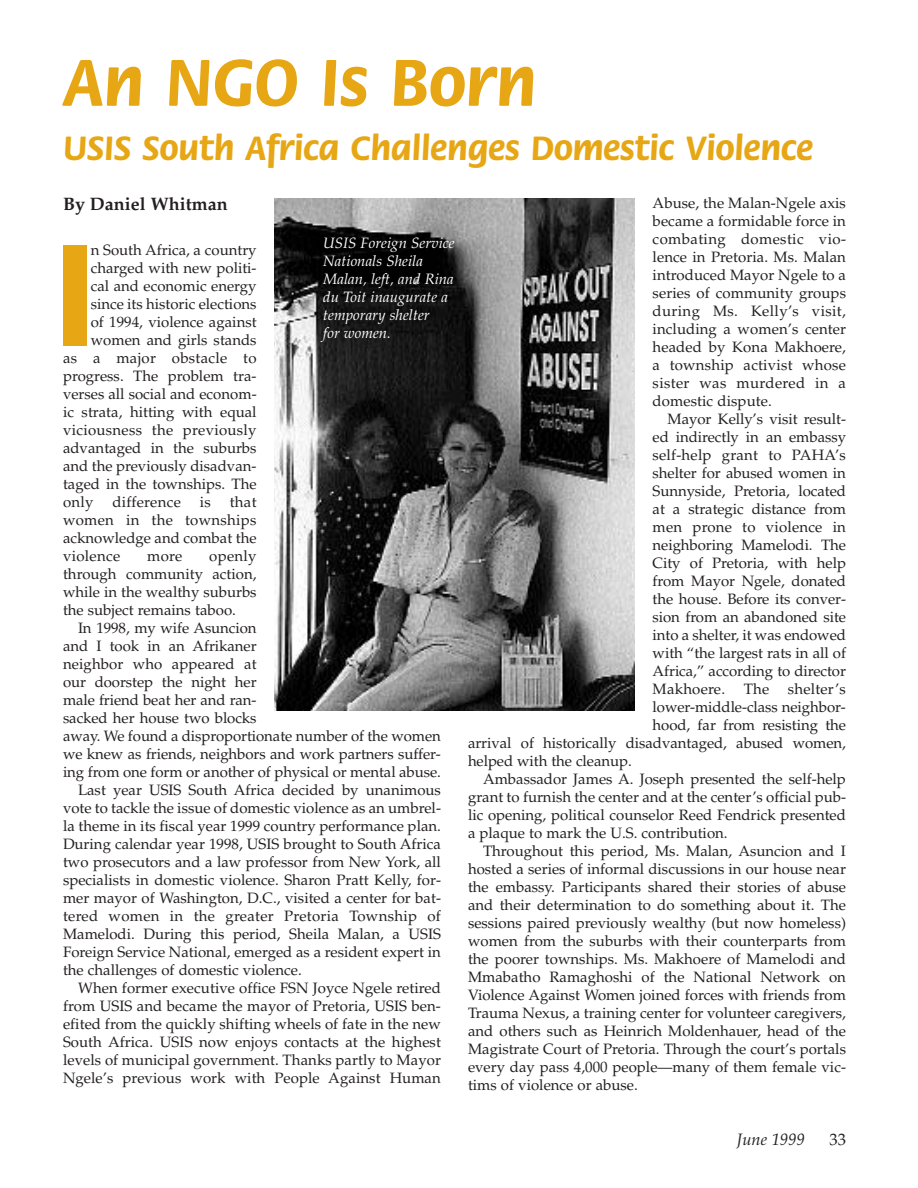
<style>
.page{position:relative;width:918px;height:1188px;background:#fff}
.page>*{position:absolute;margin:0;border:0;box-sizing:border-box;transform-origin:0 0}
.t1{font:extra-condensed 141px "Helvetica";color:#e7a614}
.t2{font:700 70.5px "Flora";color:#e7a614}
.t3{font:700 36px "Flora";color:#e7a614}
.t4{font:700 18px "Palatino";color:#231f20}
.t5{font:italic 16.5px "Palatino";color:#231f20}
.t6{font:16.5px "Palatino";color:#231f20}
.t7{font:15px/18px "Palatino";color:#231f20;text-align:justify}
.t8{font:italic 15px/18px "Palatino";color:#fff}
.t9{font:15px "Palatino";letter-spacing:.02em;color:#231f20}
</style>
<div class="page">
<img style="left:275px;top:198px;width:360px;height:513px">
<h2 class="t2" style="left:63px;top:54px;width:475px">An NGO Is Born</h2>
<h3 class="t3" style="left:63px;top:133px;width:752px">USIS South Africa Challenges Domestic Violence</h3>
<p class="t4" style="left:63px;top:197px;width:166px">By Daniel Whitman</p>
<h1 class="t1" style="left:61px;top:245px;width:30px">I</h1>
<p class="t7" style="left:91px;top:243px;width:167px">n South Africa, a country</p>
<p class="t8" style="left:323px;top:235px;width:133px">USIS Foreign Service<br>Nationals Sheila<br>Malan, left, and Rina du Toit inaugurate a temporary shelter<br>for women.</p>
<p class="t7" style="left:91px;top:261px;width:167px">charged with new politi-</p>
<p class="t7" style="left:91px;top:279px;width:167px">cal and economic energy</p>
<p class="t7" style="left:91px;top:297px;width:167px">since its historic elections</p>
<p class="t7" style="left:91px;top:315px;width:167px">of 1994, violence against</p>
<p class="t7" style="left:91px;top:333px;width:167px">women and girls stands</p>
<p class="t9" style="left:63px;top:352px;width:195px">as a major obstacle to</p>
<p class="t7" style="left:63px;top:369px;width:195px">progress. The problem tra-</p>
<p class="t7" style="left:63px;top:387px;width:195px">verses all social and econom-</p>
<p class="t7" style="left:63px;top:405px;width:195px">ic strata, hitting with equal</p>
<p class="t9" style="left:63px;top:424px;width:195px">viciousness the previously</p>
<p class="t7" style="left:63px;top:441px;width:195px">advantaged in the suburbs</p>
<p class="t7" style="left:63px;top:459px;width:195px">and the previously disadvan-</p>
<p class="t7" style="left:63px;top:477px;width:195px">taged in the townships. The</p>
<p class="t7" style="left:63px;top:495px;width:32px">only</p>
<p class="t9" style="left:112px;top:496px;width:70px">difference</p>
<p class="t7" style="left:200px;top:495px;width:13px">is</p>
<p class="t7" style="left:63px;top:495px;width:195px;text-indent:167px">that women in the townships acknowledge and combat the violence</p>
<p class="t7" style="left:63px;top:549px;width:195px;text-indent:146px">openly through community action, while in the wealthy suburbs the subject remains taboo.</p>
<p class="t7" style="left:78px;top:621px;width:180px">In 1998, my wife Asuncion</p>
<p class="t7" style="left:63px;top:639px;width:195px">and I took in an Afrikaner</p>
<p class="t7" style="left:63px;top:657px;width:195px">neighbor who appeared at</p>
<p class="t7" style="left:63px;top:675px;width:195px">our doorstep the night her</p>
<p class="t7" style="left:63px;top:693px;width:195px">male friend beat her and ran-</p>
<p class="t7" style="left:63px;top:711px;width:195px">sacked her house two blocks</p>
<p class="t7" style="left:63px;top:729px;width:379px">away. We found a disproportionate number of the women</p>
<p class="t7" style="left:63px;top:747px;width:379px">we knew as friends, neighbors and work partners suffer-</p>
<p class="t7" style="left:63px;top:765px;width:379px">ing from one form or another of physical or mental abuse.</p>
<p class="t7" style="left:78px;top:783px;width:364px">Last year USIS South Africa decided by unanimous</p>
<p class="t7" style="left:63px;top:801px;width:380px">vote to tackle the issue of domestic violence as an umbrel-</p>
<p class="t7" style="left:63px;top:819px;width:380px">la theme in its fiscal year 1999 country performance plan.</p>
<p class="t7" style="left:63px;top:837px;width:380px">During calendar year 1998, USIS brought to South Africa</p>
<p class="t7" style="left:63px;top:855px;width:380px">two prosecutors and a law professor from New York, all</p>
<p class="t7" style="left:63px;top:873px;width:380px">specialists in domestic violence. Sharon Pratt Kelly, for-</p>
<p class="t7" style="left:63px;top:891px;width:380px">mer mayor of Washington, D.C., visited a center for bat-</p>
<p class="t9" style="left:63px;top:910px;width:379px">tered women in the greater Pretoria Township of</p>
<p class="t7" style="left:63px;top:927px;width:380px">Mamelodi. During this period, Sheila Malan, a USIS</p>
<p class="t7" style="left:63px;top:945px;width:379px">Foreign Service National, emerged as a resident expert in</p>
<p class="t7" style="left:63px;top:963px;width:240px">the challenges of domestic violence.</p>
<p class="t7" style="left:78px;top:981px;width:364px">When former executive office FSN Joyce Ngele retired</p>
<p class="t7" style="left:63px;top:999px;width:379px">from USIS and became the mayor of Pretoria, USIS ben-</p>
<p class="t7" style="left:63px;top:1017px;width:379px">efited from the quickly shifting wheels of fate in the new</p>
<p class="t7" style="left:63px;top:1035px;width:379px">South Africa. USIS now enjoys contacts at the highest</p>
<p class="t7" style="left:63px;top:1053px;width:379px">levels of municipal government. Thanks partly to Mayor</p>
<p class="t7" style="left:63px;top:1071px;width:379px">Ngele’s previous work with People Against Human</p>
<p class="t7" style="left:147px;top:549px;width:37px">more</p>
<p class="t7" style="left:653px;top:196px;width:195px">Abuse, the Malan-Ngele axis became a formidable force in combating domestic vio&shy;lence in Pretoria. Ms. Malan introduced Mayor Ngele to a series of community groups during Ms. Kelly’s visit, including a women’s center headed by Kona Makhoere, a township activist whose sister was murdered in a domestic dispute.</p>
<p class="t7" style="left:668px;top:412px;width:180px">Mayor Kelly’s visit result-</p>
<p class="t7" style="left:653px;top:430px;width:195px">ed indirectly in an embassy</p>
<p class="t7" style="left:653px;top:448px;width:195px">self-help grant to PAHA’s</p>
<p class="t7" style="left:653px;top:466px;width:195px">shelter for abused women in</p>
<p class="t7" style="left:653px;top:484px;width:195px">Sunnyside, Pretoria, located</p>
<p class="t7" style="left:653px;top:502px;width:195px">at a strategic distance from</p>
<p class="t7" style="left:653px;top:520px;width:195px">men prone to violence in</p>
<p class="t7" style="left:653px;top:538px;width:195px">neighboring Mamelodi. The</p>
<p class="t7" style="left:653px;top:556px;width:195px">City of Pretoria, with help</p>
<p class="t7" style="left:653px;top:574px;width:195px">from Mayor Ngele, donated</p>
<p class="t7" style="left:653px;top:592px;width:195px">the house. Before its conver-</p>
<p class="t7" style="left:653px;top:610px;width:195px">sion from an abandoned site</p>
<p class="t7" style="left:653px;top:628px;width:195px">into a shelter, it was endowed</p>
<p class="t7" style="left:653px;top:646px;width:195px">with “the largest rats in all of</p>
<p class="t7" style="left:653px;top:664px;width:195px">Africa,” according to director</p>
<p class="t7" style="left:653px;top:682px;width:195px">Makhoere. The shelter’s</p>
<p class="t7" style="left:653px;top:700px;width:195px">lower-middle-class neighbor-</p>
<p class="t7" style="left:653px;top:718px;width:195px">hood, far from resisting the</p>
<p class="t7" style="left:468px;top:736px;width:380px">arrival of historically disadvantaged, abused women,</p>
<p class="t7" style="left:468px;top:754px;width:165px">helped with the cleanup.</p>
<p class="t7" style="left:483px;top:772px;width:364px">Ambassador James A. Joseph presented the self-help</p>
<p class="t7" style="left:468px;top:790px;width:380px">grant to furnish the center and at the center’s official pub-</p>
<p class="t7" style="left:468px;top:808px;width:379px">lic opening, political counselor Reed Fendrick presented</p>
<p class="t7" style="left:468px;top:826px;width:261px">a plaque to mark the U.S. contribution.</p>
<p class="t7" style="left:483px;top:844px;width:365px">Throughout this period, Ms. Malan, Asuncion and I</p>
<p class="t7" style="left:468px;top:862px;width:379px">hosted a series of informal discussions in our house near</p>
<p class="t7" style="left:468px;top:880px;width:380px">the embassy. Participants shared their stories of abuse</p>
<p class="t7" style="left:468px;top:898px;width:380px">and their determination to do something about it. The</p>
<p class="t7" style="left:468px;top:916px;width:380px">sessions paired previously wealthy (but now homeless)</p>
<p class="t7" style="left:468px;top:934px;width:380px">women from the suburbs with their counterparts from</p>
<p class="t7" style="left:468px;top:952px;width:380px">the poorer townships. Ms. Makhoere of Mamelodi and</p>
<p class="t7" style="left:468px;top:970px;width:380px">Mmabatho Ramaghoshi of the National Network on</p>
<p class="t7" style="left:468px;top:988px;width:379px">Violence Against Women joined forces with friends from</p>
<p class="t7" style="left:468px;top:1006px;width:380px">Trauma Nexus, a training center for volunteer caregivers,</p>
<p class="t7" style="left:468px;top:1024px;width:379px">and others such as Heinrich Moldenhauer, head of the</p>
<p class="t7" style="left:468px;top:1042px;width:380px">Magistrate Court of Pretoria. Through the court’s portals</p>
<p class="t7" style="left:468px;top:1060px;width:380px">every day pass 4,000 people—many of them female vic-</p>
<p class="t7" style="left:468px;top:1078px;width:171px">tims of violence or abuse.</p>
<p class="t5" style="left:737px;top:1133px;width:69px">June 1999</p>
<p class="t6" style="left:830px;top:1133px;width:18px">33</p>
</div>
